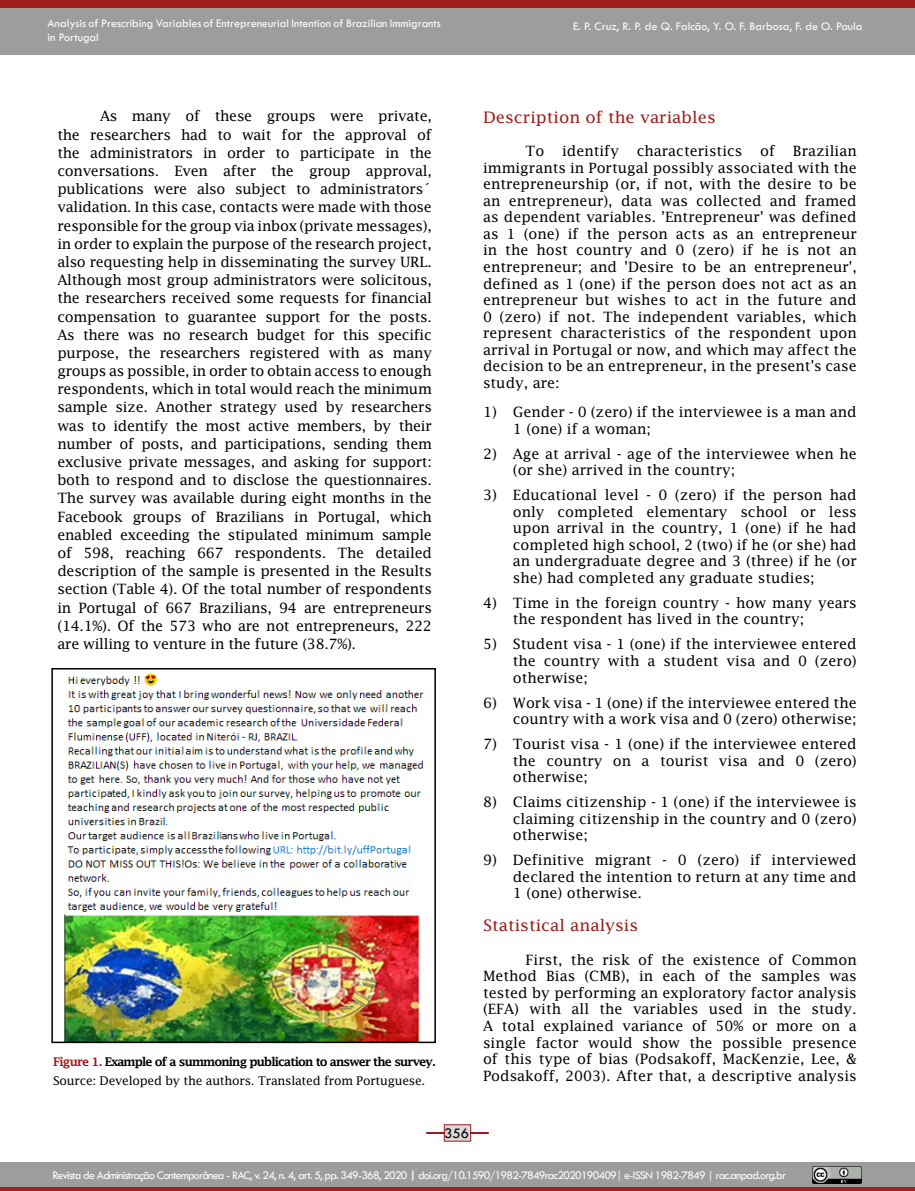
<style>
.page{position:relative;width:915px;height:1191px;background:#fff}
.page>*{position:absolute;margin:0;border:0;box-sizing:border-box;transform-origin:0 0}
.t1{font:15.9px "Lucida Fax";color:#9d1a18;scale:1.04 1}
.t2{font:15px "Tw Cen";color:#000}
.t3{font:14.25px/16.5px "Lucida Fax";color:#000;text-align:justify}
.t4{font:12px "Tw Cen";letter-spacing:-.06em;color:#fff}
.t5{font:12px "Tw Cen";color:#fff}
.t6{font:12px/18.6px "Lucida Fax";letter-spacing:-.02em;color:#000}
.s1{font-weight:600;color:#9d1a18}
.s2{font-weight:600}
.s3{font-weight:700}
</style>
<div class="page">
<svg style="left:426px;top:1124px;width:63px;height:18px"></svg>
<hr style="left:914px;top:0;width:1px;height:54px;background:#9d9d9c">
<div style="left:0;top:1162px;width:914px;height:25px;background:#9d9d9c"></div>
<hr style="left:0;top:1187px;width:914px;height:4px;background:#a0211f">
<img style="left:812px;top:1166px;width:48px;height:17px">
<div style="left:0;top:0;width:914px;height:54px;background:#9d9d9c"></div>
<div style="left:0;top:0;width:914px;height:7px;background:#9d1a18"></div>
<svg style="left:914px;top:1162px;width:1px;height:29px"></svg>
<img style="left:64px;top:673px;width:360px;height:367px">
<div style="left:51px;top:668px;width:385px;height:375px;border:2px solid #000"></div>
<p class="t5" style="left:48px;top:16px;width:394px">Analysis of Prescribing Variables of Entrepreneurial Intention of Brazilian Immigrants</p>
<p class="t5" style="left:572px;top:19px;width:291px">E. P. Cruz, R. P. de Q. Falcão, Y. O. F. Barbosa, F. de O. Paula</p>
<p class="t5" style="left:48px;top:30px;width:52px">in Portugal</p>
<p class="t3" style="left:57px;top:107px;width:376px;line-height:18.1px;text-indent:43px">As many of these groups were private, the researchers had to wait for the approval of the administrators in order to participate in the conversations. Even after the group approval, publications were also subject to administrators´ validation. In this case, contacts were made with those responsible for the group via inbox (private messages), in order to explain the purpose of the research project, also requesting help in disseminating the survey URL.<br>Although most group administrators were solicitous, the researchers received some requests for financial compensation to guarantee support for the posts.<br>As there was no research budget for this specific purpose, the researchers registered with as many groups as possible, in order to obtain access to enough respondents, which in total would reach the minimum sample size. Another strategy used by researchers was to identify the most active members, by their number of posts, and participations, sending them exclusive private messages, and asking for support: both to respond and to disclose the questionnaires.<br>The survey was available during eight months in the Facebook groups of Brazilians in Portugal, which enabled exceeding the stipulated minimum sample of 598, reaching 667 respondents. The detailed description of the sample is presented in the Results section (Table 4). Of the total number of respondents in Portugal of 667 Brazilians, 94 are entrepreneurs (14.1%). Of the 573 who are not entrepreneurs, 222 are willing to venture in the future (38.7%).</p>
<p class="t1" style="left:483px;top:108px;width:225px">Description of the variables</p>
<p class="t3" style="left:483px;top:143px;width:375px;text-indent:43px">To identify characteristics of Brazilian immigrants in Portugal possibly associated with the entrepreneurship (or, if not, with the desire to be an entrepreneur), data was collected and framed as dependent variables. 'Entrepreneur' was defined as 1 (one) if the person acts as an entrepreneur in the host country and 0 (zero) if he is not an entrepreneur; and 'Desire to be an entrepreneur', defined as 1 (one) if the person does not act as an entrepreneur but wishes to act in the future and 0 (zero) if not. The independent variables, which represent characteristics of the respondent upon arrival in Portugal or now, and which may affect the decision to be an entrepreneur, in the present's case study, are:</p>
<p class="t3" style="left:512px;top:403px;width:345px;text-indent:-30px">1) Gender - 0 (zero) if the interviewee is a man and<br>1 (one) if a woman;</p>
<p class="t3" style="left:512px;top:445px;width:345px;text-indent:-30px">2) Age at arrival - age of the interviewee when he (or she) arrived in the country;</p>
<p class="t3" style="left:512px;top:487px;width:345px;text-indent:-30px">3) Educational level - 0 (zero) if the person had only completed elementary school or less upon arrival in the country, 1 (one) if he had completed high school, 2 (two) if he (or she) had an undergraduate degree and 3 (three) if he (or she) had completed any graduate studies;</p>
<p class="t3" style="left:512px;top:594px;width:345px;text-indent:-30px">4) Time in the foreign country - how many years the respondent has lived in the country;</p>
<p class="t3" style="left:512px;top:636px;width:345px;text-indent:-30px">5) Student visa - 1 (one) if the interviewee entered the country with a student visa and 0 (zero) otherwise;</p>
<p class="t3" style="left:483px;top:694px;width:375px;text-align:right">6) Work visa - 1 (one) if the interviewee entered the country with a work visa and 0 (zero) otherwise;</p>
<p class="t3" style="left:512px;top:735px;width:345px;text-indent:-30px">7) Tourist visa - 1 (one) if the interviewee entered the country on a tourist visa and 0 (zero) otherwise;</p>
<p class="t3" style="left:512px;top:793px;width:345px;text-indent:-30px">8) Claims citizenship - 1 (one) if the interviewee is claiming citizenship in the country and 0 (zero) otherwise;</p>
<p class="t3" style="left:512px;top:852px;width:345px;text-indent:-30px">9) Definitive migrant - 0 (zero) if interviewed declared the intention to return at any time and 1 (one) otherwise.</p>
<p class="t1" style="left:483px;top:916px;width:151px">Statistical analysis</p>
<p class="t3" style="left:483px;top:951px;width:375px;text-indent:43px">First, the risk of the existence of Common Method Bias (CMB), in each of the samples was tested by performing an exploratory factor analysis (EFA) with all the variables used in the study.<br>A total explained variance of 50% or more on a single factor would show the possible presence of this type of bias (Podsakoff, MacKenzie, Lee, &amp; Podsakoff, 2003). After that, a descriptive analysis</p>
<p class="t6" style="left:53px;top:1052px;width:384px"><span class="s1">Figure 1.</span> <span class="s2">Example of a summoning publication to answer the survey.<br></span>Source: Developed by the authors. Translated from Portuguese.</p>
<p class="t2" style="left:444px;top:1123px;width:26px">356</p>
<p class="t4" style="left:53px;top:1167px;width:734px">Revista de Administração Contemporânea - RAC, v. 24, n. 4, art. 5, pp. 349-368, 2020 <span class="s3">|</span> doi.org/10.1590/1982-7849rac2020190409| e-ISSN 1982-7849 | rac.anpad.org.br</p>
</div>
